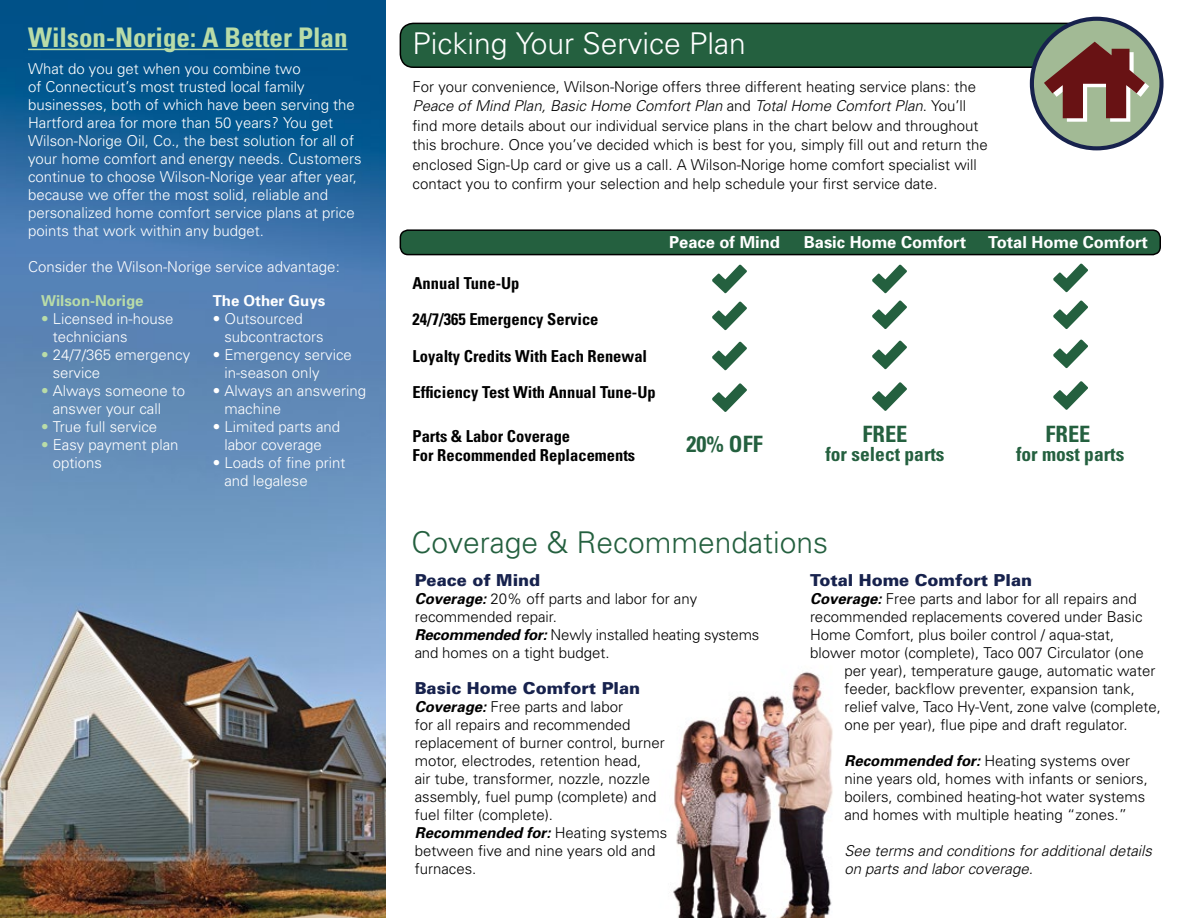
<style>
.page{position:relative;width:1188px;height:918px;background:#fff}
.page>*{position:absolute;margin:0;border:0;box-sizing:border-box;transform-origin:0 0}
.t1{font:300 30px "Univers";color:#24603f}
.t2{font:300 30px "Univers";color:#fff}
.t3{font:700 condensed 27px "Univers";color:#b9dca8}
.t4{font:700 condensed 22.5px "Univers";color:#24603f}
.t5{font:700 condensed 19.5px "Univers";color:#24603f}
.t6{font:700 condensed 16.5px/36.3px "Univers";color:#000}
.t7{font:900 16.5px "Univers";color:#17224d}
.t8{font:700 16.5px "Univers";color:#fff}
.t9{font:300 15px/18px "Univers";color:#000}
.t10{font:300 15px/18px "Univers";color:#fff}
.t11{font:italic 300 15px/18px "Univers";color:#000}
.t12{font:700 15px "Univers";color:#b9dca8}
.t13{font:700 15px "Univers";color:#fff}
.s1{color:#b9dca8}
.s2{font-style:italic}
.s3{font-weight:700;font-style:italic}
</style>
<div class="page">
<img style="left:673px;top:672px;width:160px;height:246px">
<img style="left:0;top:0;width:386px;height:918px">
<div style="left:400px;top:23px;width:699px;height:44px;background:#24603f;border-radius:13px"></div>
<div style="left:400px;top:23px;width:699px;height:45px;border:2px solid #000;border-radius:13px"></div>
<hr style="left:28px;top:49px;width:320px;height:1px;background:#b9dca8">
<svg style="left:1030px;top:17px;width:134px;height:133px"></svg>
<div style="left:400px;top:230px;width:760px;height:25px;background:#24603f;border-radius:8px"></div>
<div style="left:400px;top:229px;width:761px;height:26px;border:2px solid #000;border-radius:8px"></div>
<svg style="left:712px;top:265px;width:35px;height:28px"></svg>
<svg style="left:712px;top:301px;width:35px;height:29px"></svg>
<svg style="left:712px;top:342px;width:35px;height:28px"></svg>
<svg style="left:712px;top:383px;width:35px;height:29px"></svg>
<svg style="left:872px;top:265px;width:35px;height:28px"></svg>
<svg style="left:872px;top:300px;width:35px;height:29px"></svg>
<svg style="left:872px;top:341px;width:35px;height:28px"></svg>
<svg style="left:872px;top:382px;width:35px;height:29px"></svg>
<svg style="left:1053px;top:263px;width:35px;height:29px"></svg>
<svg style="left:1053px;top:300px;width:35px;height:29px"></svg>
<svg style="left:1053px;top:339px;width:35px;height:29px"></svg>
<svg style="left:1053px;top:381px;width:35px;height:29px"></svg>
<h2 class="t3" style="left:28px;top:21px;width:321px">Wilson-Norige: A Better Plan</h2>
<p class="t10" style="left:28px;top:59px;width:335px">What do you get when you combine two<br>of Connecticut’s most trusted local family businesses, both of which have been serving the Hartford area for more than 50 years? You get Wilson-Norige Oil, Co., the best solution for all of your home comfort and energy needs. Customers continue to choose Wilson-Norige year after year, because we offer the most solid, reliable and personalized home comfort service plans at price points that work within any budget.</p>
<p class="t10" style="left:28px;top:257px;width:313px">Consider the Wilson-Norige service advantage:</p>
<p class="t12" style="left:41px;top:291px;width:104px">Wilson-Norige</p>
<p class="t10" style="left:53px;top:310px;width:122px;text-indent:-12px"><span class="s1">•</span> Licensed in-house technicians</p>
<p class="t10" style="left:53px;top:346px;width:139px;text-indent:-12px"><span class="s1">•</span> 24/7/365 emergency service</p>
<p class="t10" style="left:53px;top:382px;width:134px;text-indent:-12px"><span class="s1">•</span> Always someone to answer your call</p>
<p class="t10" style="left:41px;top:418px;width:118px"><span class="s1">•</span> True full service</p>
<p class="t10" style="left:53px;top:436px;width:127px;text-indent:-12px"><span class="s1">•</span> Easy payment plan options</p>
<p class="t13" style="left:213px;top:291px;width:114px">The Other Guys</p>
<p class="t10" style="left:224px;top:310px;width:101px;text-indent:-12px">• Outsourced subcontractors</p>
<p class="t10" style="left:224px;top:346px;width:129px;text-indent:-12px">• Emergency service in-season only</p>
<p class="t10" style="left:224px;top:382px;width:143px;text-indent:-12px">• Always an answering machine</p>
<p class="t10" style="left:213px;top:418px;width:129px;text-align:center">• Limited parts and labor coverage</p>
<p class="t10" style="left:224px;top:454px;width:122px;text-indent:-12px">• Loads of fine print and legalese</p>
<h1 class="t2" style="left:413px;top:26px;width:335px">Picking Your Service Plan</h1>
<p class="t9" style="left:413px;top:76px;width:577px;line-height:19.5px">For your convenience, Wilson-Norige offers three different heating service plans: the <span class="s2">Peace of Mind Plan, Basic Home Comfort Plan</span> and <span class="s2">Total Home Comfort Plan</span>. You’ll find more details about our individual service plans in the chart below and throughout this brochure. Once you’ve decided which is best for you, simply fill out and return the enclosed Sign-Up card or give us a call. A Wilson-Norige home comfort specialist will contact you to confirm your selection and help schedule your first service date.</p>
<p class="t8" style="left:669px;top:232px;width:112px">Peace of Mind</p>
<p class="t8" style="left:804px;top:232px;width:164px">Basic Home Comfort</p>
<p class="t8" style="left:988px;top:232px;width:161px">Total Home Comfort</p>
<p class="t6" style="left:413px;top:265px;width:108px">Annual Tune-Up</p>
<p class="t6" style="left:413px;top:301px;width:236px">24/7/365 Emergency Service<br>Loyalty Credits With Each Renewal</p>
<p class="t6" style="left:413px;top:374px;width:245px">Efficiency Test With Annual Tune-Up</p>
<p class="t6" style="left:413px;top:417px;width:159px">Parts &amp; Labor Coverage</p>
<h3 class="t4" style="left:686px;top:430px;width:78px">20% OFF</h3>
<h3 class="t4" style="left:863px;top:420px;width:46px">FREE</h3>
<h3 class="t4" style="left:1046px;top:420px;width:46px">FREE</h3>
<p class="t6" style="left:413px;top:437px;width:224px">For Recommended Replacements</p>
<h3 class="t5" style="left:825px;top:442px;width:121px">for select parts</h3>
<h3 class="t5" style="left:1016px;top:442px;width:110px">for most parts</h3>
<h1 class="t1" style="left:411px;top:525px;width:418px">Coverage &amp; Recommendations</h1>
<p class="t7" style="left:415px;top:570px;width:127px">Peace of Mind</p>
<p class="t9" style="left:415px;top:589px;width:346px"><span class="s3">Coverage:</span> 20% off parts and labor for any recommended repair.<br><span class="s3">Recommended for:</span> Newly installed heating systems and homes on a tight budget.</p>
<p class="t7" style="left:415px;top:678px;width:227px">Basic Home Comfort Plan</p>
<p class="t9" style="left:415px;top:697px;width:254px"><span class="s3">Coverage:</span> Free parts and labor<br>for all repairs and recommended replacement of burner control, burner motor, electrodes, retention head,<br>air tube, transformer, nozzle, nozzle assembly, fuel pump (complete) and fuel filter (complete).<br><span class="s3">Recommended for:</span> Heating systems between five and nine years old and furnaces.</p>
<p class="t7" style="left:810px;top:570px;width:224px">Total Home Comfort Plan</p>
<p class="t9" style="left:810px;top:589px;width:328px"><span class="s3">Coverage:</span> Free parts and labor for all repairs and</p>
<p class="t9" style="left:810px;top:607px;width:334px">recommended replacements covered under Basic</p>
<p class="t9" style="left:810px;top:625px;width:306px">Home Comfort, plus boiler control / aqua-stat,</p>
<p class="t9" style="left:810px;top:643px;width:335px">blower motor (complete), Taco 007 Circulator (one</p>
<p class="t9" style="left:844px;top:661px;width:312px">per year), temperature gauge, automatic water</p>
<p class="t9" style="left:844px;top:679px;width:292px">feeder, backflow preventer, expansion tank,</p>
<p class="t9" style="left:844px;top:697px;width:318px">relief valve, Taco Hy-Vent, zone valve (complete,</p>
<p class="t9" style="left:844px;top:715px;width:285px">one per year), flue pipe and draft regulator.</p>
<p class="t9" style="left:844px;top:751px;width:305px"><span class="s3">Recommended for:</span> Heating systems over nine years old, homes with infants or seniors, boilers, combined heating-hot water systems and homes with multiple heating “zones.”</p>
<p class="t11" style="left:844px;top:841px;width:309px">See terms and conditions for additional details on parts and labor coverage.</p>
</div>
